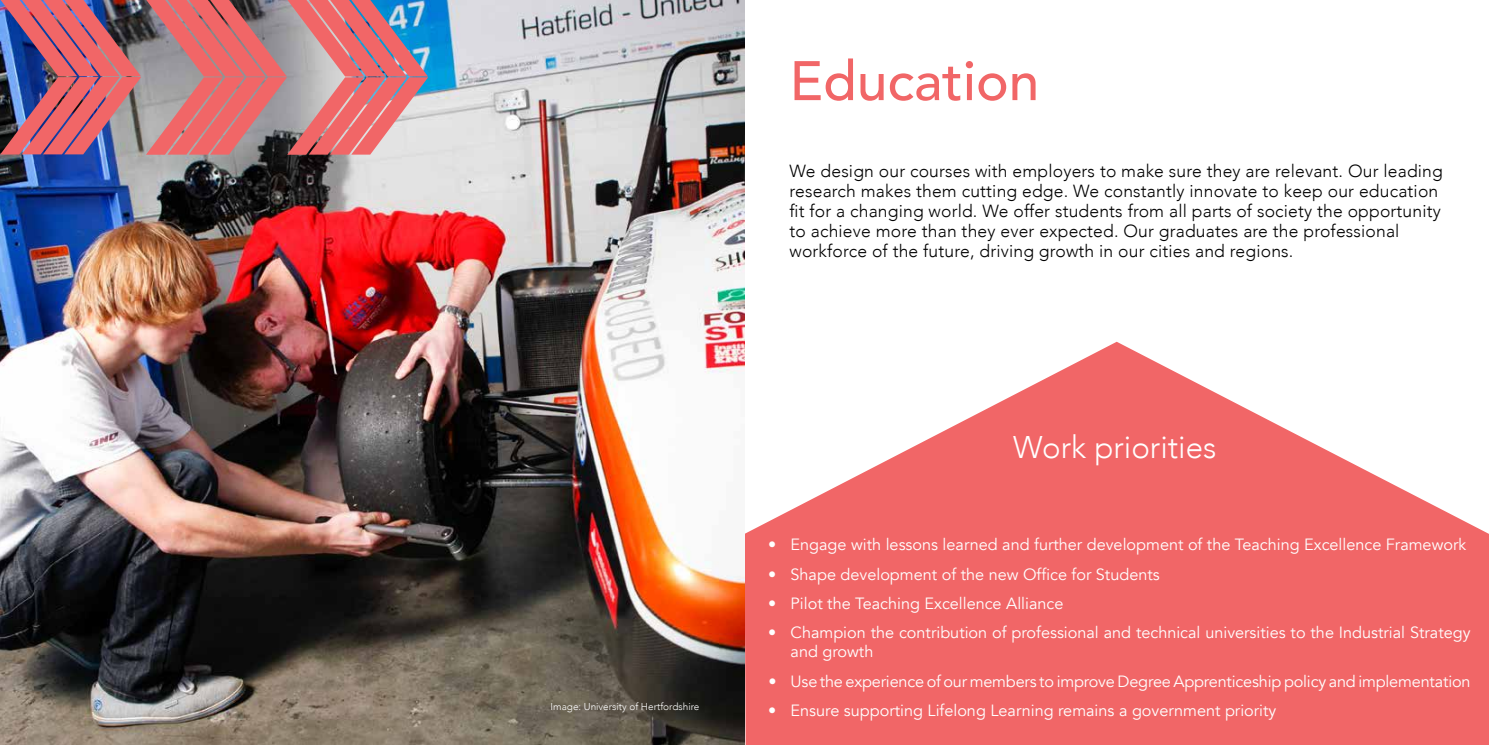
<style>
.page{position:relative;width:1489px;height:745px;background:#fff}
.page>*{position:absolute;margin:0;border:0;box-sizing:border-box;transform-origin:0 0}
.t1{font:500 55px "Avenir";color:#f16667}
.t2{font:300 31.25px "Avenir";color:#fff}
.t3{font:300 17.5px/20px "Avenir";letter-spacing:.01em;color:#000}
.t4{font:16.25px/18.8px "Avenir";color:#fff}
.t5{font:300 10px "Avenir";color:#fff}
</style>
<div class="page">
<svg style="left:744px;top:341px;width:744px;height:403px;fill:#f16667"></svg>
<img style="left:0;top:0;width:744px;height:744px">
<img style="left:0;top:0;width:428px;height:155px">
<p class="t5" style="left:550px;top:700px;width:150px">Image: University of Hertfordshire</p>
<h1 class="t1" style="left:789px;top:33px;width:251px">Education</h1>
<p class="t3" style="left:789px;top:161px;width:654px">We design our courses with employers to make sure they are relevant. Our leading research makes them cutting edge. We constantly innovate to keep our education fit for a changing world. We offer students from all parts of society the opportunity to achieve more than they ever expected. Our graduates are the professional workforce of the future, driving growth in our cities and regions.</p>
<h2 class="t2" style="left:1013px;top:428px;width:205px">Work priorities</h2>
<p class="t4" style="left:768px;top:535px;width:699px">• Engage with lessons learned and further development of the Teaching Excellence Framework</p>
<p class="t4" style="left:768px;top:564px;width:393px">• Shape development of the new Office for Students</p>
<p class="t4" style="left:768px;top:594px;width:296px">• Pilot the Teaching Excellence Alliance</p>
<p class="t4" style="left:790px;top:623px;width:681px;text-indent:-22px">• Champion the contribution of professional and technical universities to the Industrial Strategy and growth</p>
<p class="t4" style="left:768px;top:671px;width:703px">• Use the experience of our members to improve Degree Apprenticeship policy and implementation</p>
<p class="t4" style="left:768px;top:700px;width:509px">• Ensure supporting Lifelong Learning remains a government priority</p>
</div>
